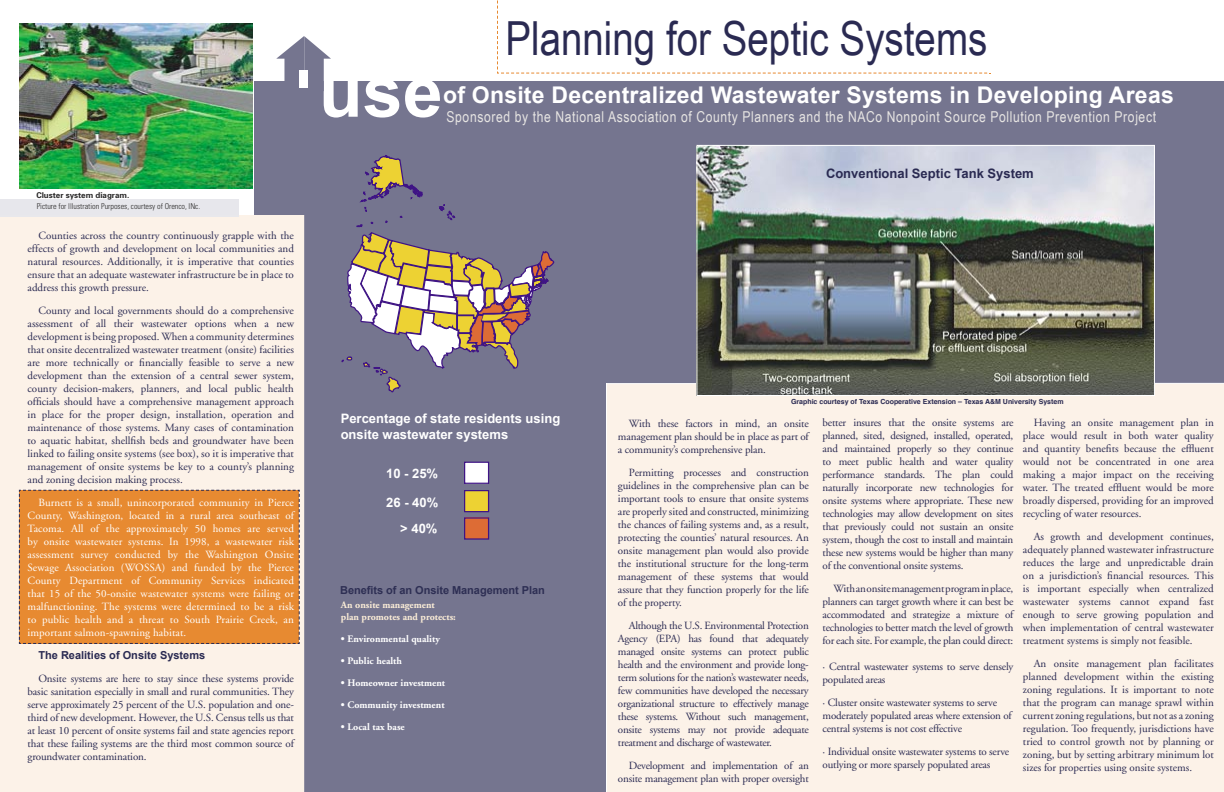
<style>
.page{position:relative;width:1224px;height:792px;background:#fff}
.page>*{position:absolute;margin:0;border:0;box-sizing:border-box;transform-origin:0 0}
.t1{font:700 72px "Arial";color:#fff}
.t2{font:47px "Arial Narrow";color:#2a2a52}
.t3{font:700 23px "Arial";letter-spacing:.01em;color:#fff}
.t4{font:15px "Arial Narrow";letter-spacing:.04em;color:#e7e5e3}
.t5{font:700 13px/15.6px "Arial";color:#fff}
.t6{font:700 13px "Arial";color:#2a2a52}
.t7{font:11px/13px "Adobe Garamond";letter-spacing:-.02em;color:#2a2a52;text-align:justify}
.t8{font:11px/13px "Adobe Garamond";letter-spacing:.01em;color:#fff;text-align:justify}
.t9{font:700 11px "Arial";letter-spacing:-.005em;color:#2e2f54}
.t10{font:700 11px "Arial";color:#2a2a52}
.t11{font:700 10px "Adobe Garamond";color:#fff}
.t12{font:700 10px/12px "Adobe Garamond";color:#fbedd7}
.t13{font:300 condensed 8px "Univers";color:#292828}
.t14{font:700 8px "Univers";color:#292828}
.t15{font:700 7px "Helvetica";color:#2a2a52}
</style>
<div class="page">
<div style="left:255px;top:81px;width:969px;height:711px;background:#75758f"></div>
<div style="left:606px;top:383px;width:618px;height:409px;background:#fcf2e8"></div>
<div style="left:0;top:215px;width:304px;height:577px;background:#fcf2e8"></div>
<div style="left:0;top:200px;width:238px;height:15px;background:#e7e7ec"></div>
<hr style="left:0;top:215px;width:238px;height:2px;background:#e8e8ec">
<img style="left:19px;top:23px;width:233px;height:166px">
<svg style="left:464px;top:462px;width:26px;height:22px"></svg>
<svg style="left:464px;top:490px;width:26px;height:50px"></svg>
<div style="left:19px;top:490px;width:281px;height:154px;background:#e78a31"></div>
<svg style="left:341px;top:155px;width:214px;height:237px"></svg>
<img style="left:697px;top:146px;width:457px;height:249px">
<hr style="left:696px;top:145px;width:1px;height:251px;background:#fff">
<hr style="left:697px;top:395px;width:457px;height:1px;background:#fff">
<hr style="left:1154px;top:145px;width:1px;height:251px;background:#fff">
<hr style="left:697px;top:145px;width:457px;height:1px;background:#fff">
<svg style="left:497px;top:0;width:494px;height:74px"></svg>
<svg style="left:276px;top:36px;width:55px;height:52px"></svg>
<div style="left:299px;top:71px;width:8px;height:17px;background:#fff"></div>
<p class="t14" style="left:36px;top:190px;width:94px">Cluster system diagram.</p>
<p class="t13" style="left:37px;top:201px;width:165px">Picture for Illustration Purposes, courtesy of Orenco, INc.</p>
<p class="t7" style="left:28px;top:229px;width:268px;text-indent:11px">Counties across the country continuously grapple with the effects of growth and development on local communities and natural resources. Additionally, it is imperative that counties ensure that an adequate wastewater infrastructure be in place to address this growth pressure.</p>
<p class="t7" style="left:28px;top:304px;width:268px;text-indent:11px">County and local governments should do a comprehensive assessment of all their wastewater options when a new development is being proposed. When a community determines that onsite decentralized wastewater treatment (onsite) facilities are more technically or financially feasible to serve a new development than the extension of a central sewer system, county decision-makers, planners, and local public health officials should have a comprehensive management approach in place for the proper design, installation, operation and maintenance of those systems. Many cases of contamination to aquatic habitat, shellfish beds and groundwater have been linked to failing onsite systems (see box), so it is imperative that management of onsite systems be key to a county’s planning and zoning decision making process.</p>
<p class="t8" style="left:28px;top:496px;width:268px;text-indent:11px">Burnett is a small, unincorporated community in Pierce County, Washington, located in a rural area southeast of Tacoma. All of the approximately 50 homes are served by onsite wastewater systems. In 1998, a wastewater risk assessment survey conducted by the Washington Onsite Sewage Association (WOSSA) and funded by the Pierce County Department of Community Services indicated that 15 of the 50-onsite wastewater systems were failing or malfunctioning. The systems were determined to be a risk to public health and a threat to South Prairie Creek, an important salmon-spawning habitat.</p>
<p class="t10" style="left:38px;top:649px;width:168px">The Realities of Onsite Systems</p>
<p class="t7" style="left:28px;top:672px;width:268px;text-indent:11px">Onsite systems are here to stay since these systems provide basic sanitation especially in small and rural communities. They serve approximately 25 percent of the U.S. population and one&shy;third of new development. However, the U.S. Census tells us that at least 10 percent of onsite systems fail and state agencies report that these failing systems are the third most common source of groundwater contamination.</p>
<h2 class="t2" style="left:505px;top:12px;width:483px">Planning for Septic Systems</h2>
<h1 class="t1" style="left:319px;top:51px;width:126px">use</h1>
<h3 class="t3" style="left:443px;top:82px;width:732px">of Onsite Decentralized Wastewater Systems in Developing Areas</h3>
<h3 class="t4" style="left:447px;top:108px;width:711px">Sponsored by the National Association of County Planners and the NACo Nonpoint Source Pollution Prevention Project</h3>
<p class="t6" style="left:826px;top:167px;width:209px">Conventional Septic Tank System</p>
<p class="t5" style="left:341px;top:411px;width:221px">Percentage of state residents using onsite wastewater systems</p>
<p class="t5" style="left:386px;top:466px;width:54px">10 - 25%</p>
<p class="t5" style="left:386px;top:495px;width:54px">26 - 40%</p>
<p class="t5" style="left:400px;top:520px;width:39px">&gt; 40%</p>
<p class="t9" style="left:340px;top:584px;width:206px">Benefits of an Onsite Management Plan</p>
<p class="t12" style="left:341px;top:599px;width:116px">An onsite management<br>plan promotes and protects:</p>
<p class="t11" style="left:341px;top:634px;width:101px">• Environmental quality</p>
<p class="t11" style="left:341px;top:656px;width:62px">• Public health</p>
<p class="t11" style="left:341px;top:678px;width:106px">• Homeowner investment</p>
<p class="t11" style="left:341px;top:700px;width:105px">• Community investment</p>
<p class="t11" style="left:341px;top:722px;width:65px">• Local tax base</p>
<p class="t15" style="left:791px;top:397px;width:274px">Graphic courtesy of Texas Cooperative Extension – Texas A&amp;M University System</p>
<p class="t7" style="left:618px;top:417px;width:192px;text-indent:11px">With these factors in mind, an onsite management plan should be in place as part of a community’s comprehensive plan.</p>
<p class="t7" style="left:618px;top:466px;width:192px;text-indent:11px">Permitting processes and construction guidelines in the comprehensive plan can be important tools to ensure that onsite systems are properly sited and constructed, minimizing the chances of failing systems and, as a result, protecting the counties’ natural resources. An onsite management plan would also provide the institutional structure for the long-term management of these systems that would assure that they function properly for the life of the property.</p>
<p class="t7" style="left:618px;top:619px;width:192px;text-indent:11px">Although the U.S. Environmental Protection Agency (EPA) has found that adequately managed onsite systems can protect public health and the environment and provide long&shy;term solutions for the nation’s wastewater needs, few communities have developed the necessary organizational structure to effectively manage these systems. Without such management, onsite systems may not provide adequate treatment and discharge of wastewater.</p>
<p class="t7" style="left:618px;top:759px;width:192px;text-align:right">Development and implementation of an onsite management plan with proper oversight</p>
<p class="t7" style="left:823px;top:416px;width:192px">better insures that the onsite systems are planned, sited, designed, installed, operated, and maintained properly so they continue to meet public health and water quality performance standards. The plan could naturally incorporate new technologies for onsite systems where appropriate. These new technologies may allow development on sites that previously could not sustain an onsite system, though the cost to install and maintain these new systems would be higher than many of the conventional onsite systems.</p>
<p class="t7" style="left:823px;top:582px;width:192px;text-indent:11px">With an onsite management program in place, planners can target growth where it can best be accommodated and strategize a mixture of technologies to better match the level of growth for each site. For example, the plan could direct:</p>
<p class="t7" style="left:823px;top:660px;width:192px">· Central wastewater systems to serve densely populated areas</p>
<p class="t7" style="left:823px;top:696px;width:191px;text-align:left">· Cluster onsite wastewater systems to serve moderately populated areas where extension of central systems is not cost effective</p>
<p class="t7" style="left:823px;top:745px;width:188px">· Individual onsite wastewater systems to serve outlying or more sparsely populated areas</p>
<p class="t7" style="left:1023px;top:416px;width:192px;text-indent:11px">Having an onsite management plan in place would result in both water quality and quantity benefits because the effluent would not be concentrated in one area making a major impact on the receiving water. The treated effluent would be more broadly dispersed, providing for an improved recycling of water resources.</p>
<p class="t7" style="left:1023px;top:530px;width:192px;text-indent:11px">As growth and development continues, adequately planned wastewater infrastructure reduces the large and unpredictable drain on a jurisdiction’s financial resources. This is important especially when centralized wastewater systems cannot expand fast enough to serve growing population and when implementation of central wastewater treatment systems is simply not feasible.</p>
<p class="t7" style="left:1023px;top:657px;width:192px;text-indent:11px">An onsite management plan facilitates planned development within the existing zoning regulations. It is important to note that the program can manage sprawl within current zoning regulations, but not as a zoning regulation. Too frequently, jurisdictions have tried to control growth not by planning or zoning, but by setting arbitrary minimum lot sizes for properties using onsite systems.</p>
</div>
